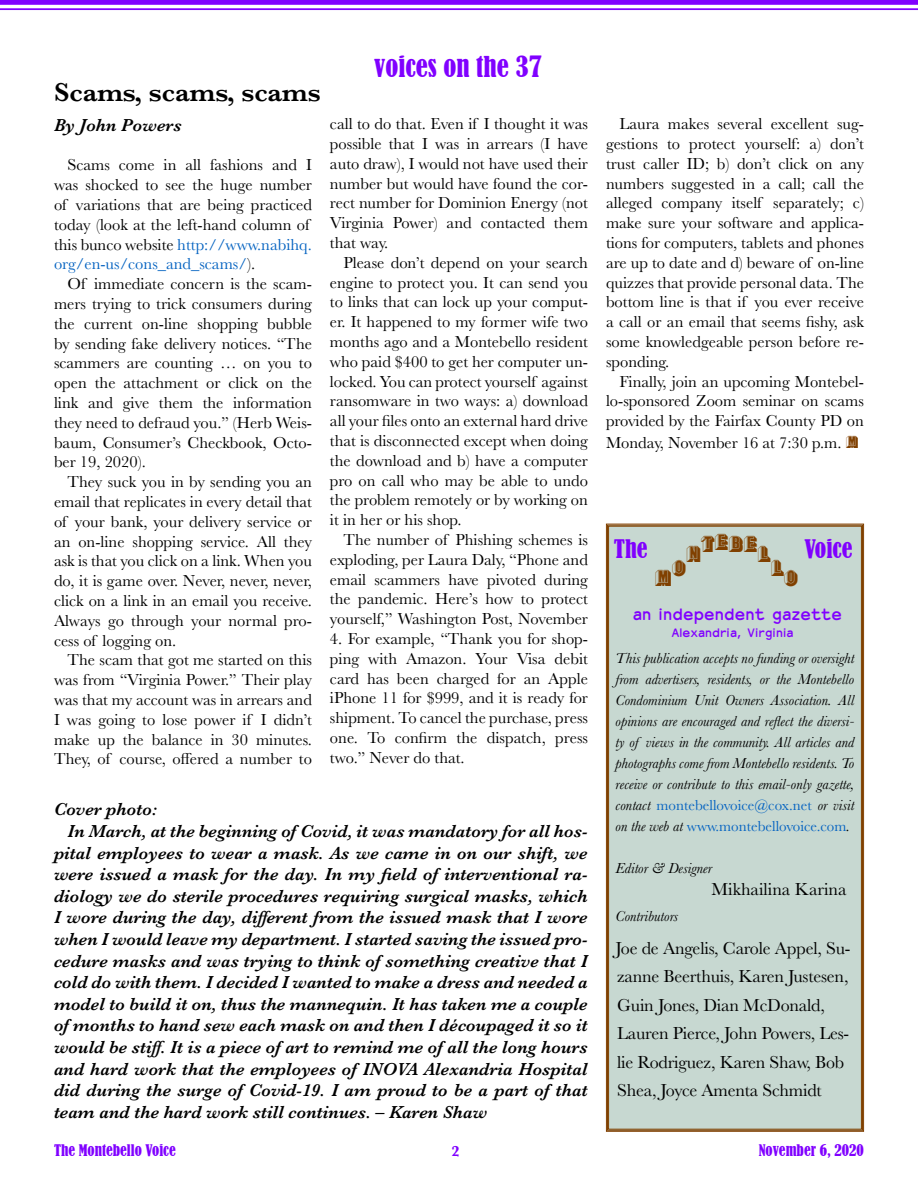
<style>
.page{position:relative;width:918px;height:1188px;background:#fff}
.page>*{position:absolute;margin:0;border:0;box-sizing:border-box;transform-origin:0 0}
.t1{font:600 27px "Baskerville";color:#000}
.t2{font:condensed 27px "Bernard";color:#8000ff}
.t3{font:24px "Buxom D";color:#804000}
.t4{font:condensed 24px "Bernard";color:#8000ff}
.t5{font:italic 600 18px "Baskerville";color:#000}
.t6{font:18px/28.5px "Baskerville";letter-spacing:-.01em;color:#000}
.t7{font:18px "Abolon";color:#8000ff}
.t8{font:16.5px/19.8px "Baskerville";color:#000;text-align:justify}
.t9{font:italic 15px/21px "Baskerville";color:#000;text-align:justify}
.t10{font:condensed 15px "Bernard";color:#8000ff}
.t11{font:700 15px "Baskerville";color:#8000ff}
.t12{font:13.5px "Abolon";color:#8000ff}
.s1{color:#0563c1}
.s2{font-family:"Buxom D";font-size:18px;color:#804000}
.s3{font-style:normal;color:#0563c1}
</style>
<div class="page">
<div style="left:0;top:0;width:918px;height:5px;background:#8000ff"></div>
<hr style="left:0;top:8px;width:918px;height:2px;background:#8000ff">
<div style="left:606px;top:523px;width:258px;height:609px;background:#c7d8d1"></div>
<div style="left:608px;top:526px;width:254px;height:604px;border:1px solid #804000"></div>
<h1 class="t1" style="left:54px;top:73px;width:268px">Scams, scams, scams</h1>
<p class="t5" style="left:54px;top:113px;width:129px">By John Powers</p>
<p class="t8" style="left:54px;top:155px;width:260px;text-align:left;text-indent:13px">Scams come in all fashions and I was shocked to see the huge number of variations that are being practiced today (look at the left-hand column of this bunco website <span class="s1">http://www.nabihq. org/en-us/cons_and_scams/</span>).</p>
<p class="t8" style="left:54px;top:274px;width:260px;text-indent:13px">Of immediate concern is the scam&shy;mers trying to trick consumers during the current on-line shopping bubble by sending fake delivery notices. “The scammers are counting … on you to open the attachment or click on the link and give them the information they need to defraud you.” (Herb Weis&shy;baum, Consumer’s Checkbook, Octo&shy;ber 19, 2020).</p>
<p class="t8" style="left:54px;top:472px;width:260px;text-indent:13px">They suck you in by sending you an email that replicates in every detail that of your bank, your delivery service or an on-line shopping service. All they ask is that you click on a link. When you do, it is game over. Never, never, never, click on a link in an email you receive.<br>Always go through your normal pro&shy;cess of logging on.</p>
<p class="t8" style="left:54px;top:650px;width:260px;text-indent:13px">The scam that got me started on this was from “Virginia Power.” Their play was that my account was in arrears and I was going to lose power if I didn’t make up the balance in 30 minutes.<br>They, of course, offered a number to</p>
<h1 class="t2" style="left:374px;top:51px;width:169px">voices on the 37</h1>
<p class="t8" style="left:330px;top:114px;width:260px">call to do that. Even if I thought it was possible that I was in arrears (I have auto draw), I would not have used their number but would have found the cor&shy;rect number for Dominion Energy (not Virginia Power) and contacted them that way.</p>
<p class="t8" style="left:330px;top:253px;width:260px;text-indent:13px">Please don’t depend on your search engine to protect you. It can send you to links that can lock up your comput&shy;er. It happened to my former wife two months ago and a Montebello resident who paid $400 to get her computer un&shy;locked. You can protect yourself against ransomware in two ways: a) download all your files onto an external hard drive that is disconnected except when doing the download and b) have a computer pro on call who may be able to undo the problem remotely or by working on it in her or his shop.</p>
<p class="t8" style="left:330px;top:530px;width:260px;text-indent:13px">The number of Phishing schemes is exploding, per Laura Daly, “Phone and email scammers have pivoted during the pandemic. Here’s how to protect yourself,” Washington Post, November</p>
<p class="t8" style="left:330px;top:629px;width:260px">4. For example, “Thank you for shop&shy;ping with Amazon. Your Visa debit card has been charged for an Apple iPhone 11 for $999, and it is ready for shipment. To cancel the purchase, press one. To confirm the dispatch, press two.” Never do that.</p>
<p class="t5" style="left:54px;top:797px;width:104px">Cover photo:</p>
<p class="t5" style="left:68px;top:819px;width:522px">In March, at the beginning of Covid, it was mandatory for all hos-</p>
<p class="t5" style="left:54px;top:841px;width:535px">pital employees to wear a mask. As we came in on our shift, we</p>
<p class="t5" style="left:54px;top:862px;width:535px">were issued a mask for the day. In my field of interventional ra-</p>
<p class="t5" style="left:54px;top:884px;width:535px">diology we do sterile procedures requiring surgical masks, which</p>
<p class="t5" style="left:54px;top:905px;width:535px">I wore during the day, different from the issued mask that I wore</p>
<p class="t5" style="left:54px;top:927px;width:535px">when I would leave my department. I started saving the issued pro-</p>
<p class="t5" style="left:54px;top:949px;width:535px">cedure masks and was trying to think of something creative that I</p>
<p class="t5" style="left:54px;top:970px;width:535px">cold do with them. I decided I wanted to make a dress and needed a</p>
<p class="t5" style="left:54px;top:992px;width:535px">model to build it on, thus the mannequin. It has taken me a couple</p>
<p class="t5" style="left:54px;top:1013px;width:535px">of months to hand sew each mask on and then I découpaged it so it</p>
<p class="t5" style="left:54px;top:1035px;width:535px">would be stiff. It is a piece of art to remind me of all the long hours</p>
<p class="t5" style="left:54px;top:1057px;width:535px">and hard work that the employees of INOVA Alexandria Hospital</p>
<p class="t5" style="left:54px;top:1078px;width:535px">did during the surge of Covid-19. I am proud to be a part of that</p>
<p class="t5" style="left:54px;top:1100px;width:435px">team and the hard work still continues. – Karen Shaw</p>
<p class="t8" style="left:606px;top:114px;width:260px;text-indent:13px">Laura makes several excellent sug&shy;gestions to protect yourself: a) don’t trust caller ID; b) don’t click on any numbers suggested in a call; call the alleged company itself separately; c) make sure your software and applica&shy;tions for computers, tablets and phones are up to date and d) beware of on-line quizzes that provide personal data. The bottom line is that if you ever receive a call or an email that seems fishy, ask some knowledgeable person before re&shy;sponding.</p>
<p class="t8" style="left:606px;top:372px;width:260px;text-indent:13px">Finally, join an upcoming Montebel&shy;lo-sponsored Zoom seminar on scams provided by the Fairfax County PD on</p>
<p class="t8" style="left:606px;top:433px;width:254px">Monday, November 16 at 7:30 p.m. <span class="s2">M</span></p>
<h2 class="t4" style="left:614px;top:534px;width:35px">The</h2>
<h2 class="t3" style="left:686px;top:531px;width:86px">NTEBEL</h2>
<h2 class="t4" style="left:804px;top:534px;width:50px">Voice</h2>
<h2 class="t3" style="left:655px;top:560px;width:33px">MO</h2>
<h2 class="t3" style="left:771px;top:560px;width:29px">LO</h2>
<p class="t7" style="left:633px;top:604px;width:211px">an independent gazette</p>
<p class="t12" style="left:671px;top:625px;width:124px">Alexandria, Virginia</p>
<p class="t9" style="left:616px;top:648px;width:240px">This publication accepts no funding or oversight from advertisers, residents, or the Montebello Condominium Unit Owners Association. All opinions are encouraged and reflect the diversi&shy;ty of views in the community. All articles and photographs come from Montebello residents. To receive or contribute to this email-only gazette, contact <span class="s3">montebellovoice@cox.net</span> or visit on the web at <span class="s3">www.montebellovoice.com</span>.</p>
<p class="t9" style="left:616px;top:858px;width:98px">Editor &amp; Designer</p>
<p class="t6" style="left:712px;top:875px;width:137px">Mikhailina Karina</p>
<p class="t9" style="left:616px;top:905px;width:64px">Contributors</p>
<p class="t6" style="left:616px;top:934px;width:236px">Joe de Angelis, Carole Appel, Su&shy;zanne Beerthuis, Karen Justesen,<br>Guin Jones, Dian McDonald,<br>Lauren Pierce, John Powers, Les&shy;lie Rodriguez, Karen Shaw, Bob<br>Shea, Joyce Amenta Schmidt</p>
<p class="t10" style="left:54px;top:1141px;width:123px">The Montebello Voice</p>
<p class="t11" style="left:452px;top:1140px;width:10px">2</p>
<p class="t10" style="left:759px;top:1141px;width:107px">November 6, 2020</p>
</div>
